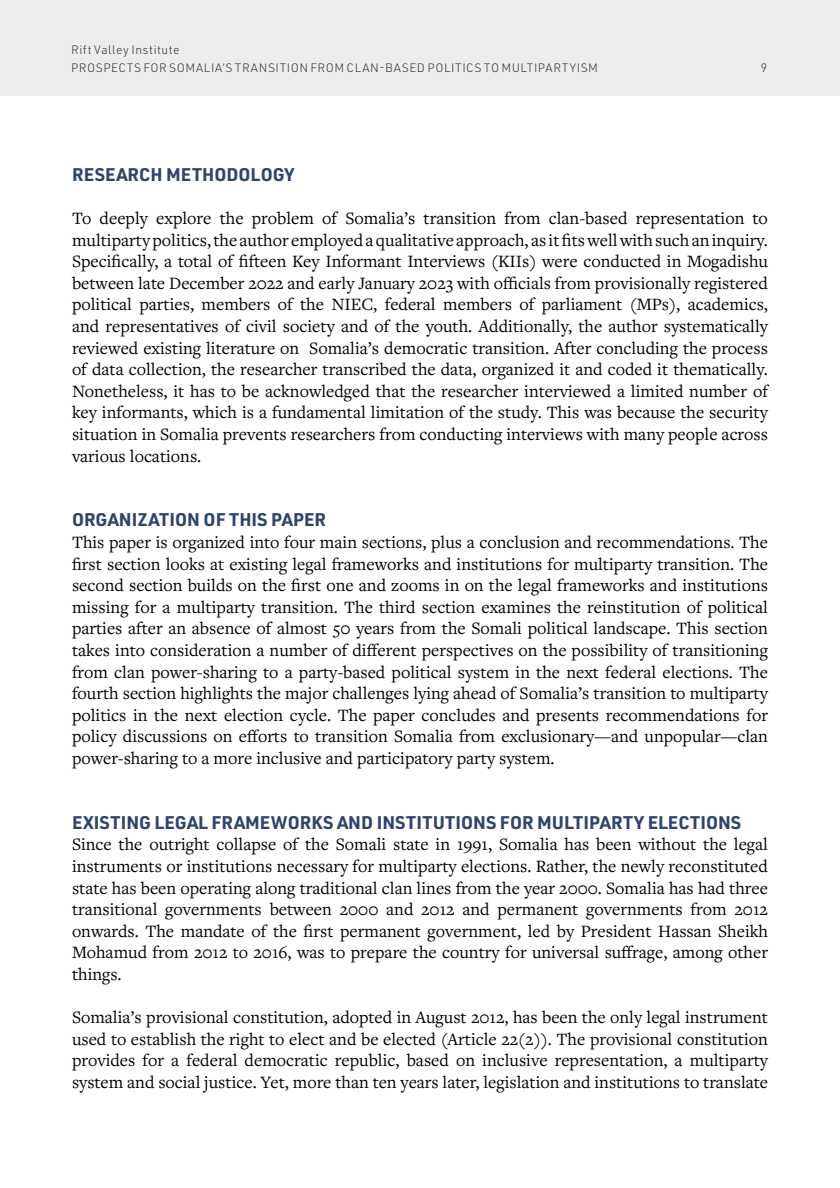
<style>
.page{position:relative;width:840px;height:1188px;background:#fff}
.page>*{position:absolute;margin:0;border:0;box-sizing:border-box;transform-origin:0 0}
.t1{font:18px/21.6px "Freight Text Pro";color:#000;text-align:justify}
.t2{font:700 18px "URWDIN";color:#2d456e}
.t3{font:300 12px/18px "URWDIN";letter-spacing:.045em;color:#383839}
</style>
<div class="page">
<div style="left:0;top:0;width:840px;height:96px;background:#ededee"></div>
<p class="t3" style="left:71px;top:40px;width:528px">Rift Valley Institute<br>PROSPECTS FOR SOMALIA’S TRANSITION FROM CLAN-BASED POLITICS TO MULTIPARTYISM</p>
<p class="t3" style="left:761px;top:58px;width:8px">9</p>
<p class="t2" style="left:72px;top:162px;width:224px">RESEARCH METHODOLOGY</p>
<p class="t1" style="left:72px;top:207px;width:698px">To deeply explore the problem of Somalia’s transition from clan-based representation to multiparty politics, the author employed a qualitative approach, as it fits well with such an inquiry.<br>Specifically, a total of fifteen Key Informant Interviews (KIIs) were conducted in Mogadishu between late December 2022 and early January 2023 with officials from provisionally registered political parties, members of the NIEC, federal members of parliament (MPs), academics, and representatives of civil society and of the youth. Additionally, the author systematically reviewed existing literature on Somalia’s democratic transition. After concluding the process of data collection, the researcher transcribed the data, organized it and coded it thematically.<br>Nonetheless, it has to be acknowledged that the researcher interviewed a limited number of key informants, which is a fundamental limitation of the study. This was because the security situation in Somalia prevents researchers from conducting interviews with many people across various locations.</p>
<p class="t2" style="left:72px;top:508px;width:256px">ORGANIZATION OF THIS PAPER</p>
<p class="t1" style="left:72px;top:531px;width:698px">This paper is organized into four main sections, plus a conclusion and recommendations. The first section looks at existing legal frameworks and institutions for multiparty transition. The second section builds on the first one and zooms in on the legal frameworks and institutions missing for a multiparty transition. The third section examines the reinstitution of political parties after an absence of almost 50 years from the Somali political landscape. This section takes into consideration a number of different perspectives on the possibility of transitioning from clan power-sharing to a party-based political system in the next federal elections. The fourth section highlights the major challenges lying ahead of Somalia’s transition to multiparty politics in the next election cycle. The paper concludes and presents recommendations for policy discussions on efforts to transition Somalia from exclusionary—and unpopular—clan power-sharing to a more inclusive and participatory party system.</p>
<p class="t2" style="left:72px;top:810px;width:671px">EXISTING LEGAL FRAMEWORKS AND INSTITUTIONS FOR MULTIPARTY ELECTIONS</p>
<p class="t1" style="left:72px;top:833px;width:698px">Since the outright collapse of the Somali state in 1991, Somalia has been without the legal instruments or institutions necessary for multiparty elections. Rather, the newly reconstituted state has been operating along traditional clan lines from the year 2000. Somalia has had three transitional governments between 2000 and 2012 and permanent governments from 2012 onwards. The mandate of the first permanent government, led by President Hassan Sheikh Mohamud from 2012 to 2016, was to prepare the country for universal suffrage, among other things.</p>
<p class="t1" style="left:72px;top:1006px;width:698px">Somalia’s provisional constitution, adopted in August 2012, has been the only legal instrument used to establish the right to elect and be elected (Article 22(2)). The provisional constitution provides for a federal democratic republic, based on inclusive representation, a multiparty system and social justice. Yet, more than ten years later, legislation and institutions to translate</p>
</div>
